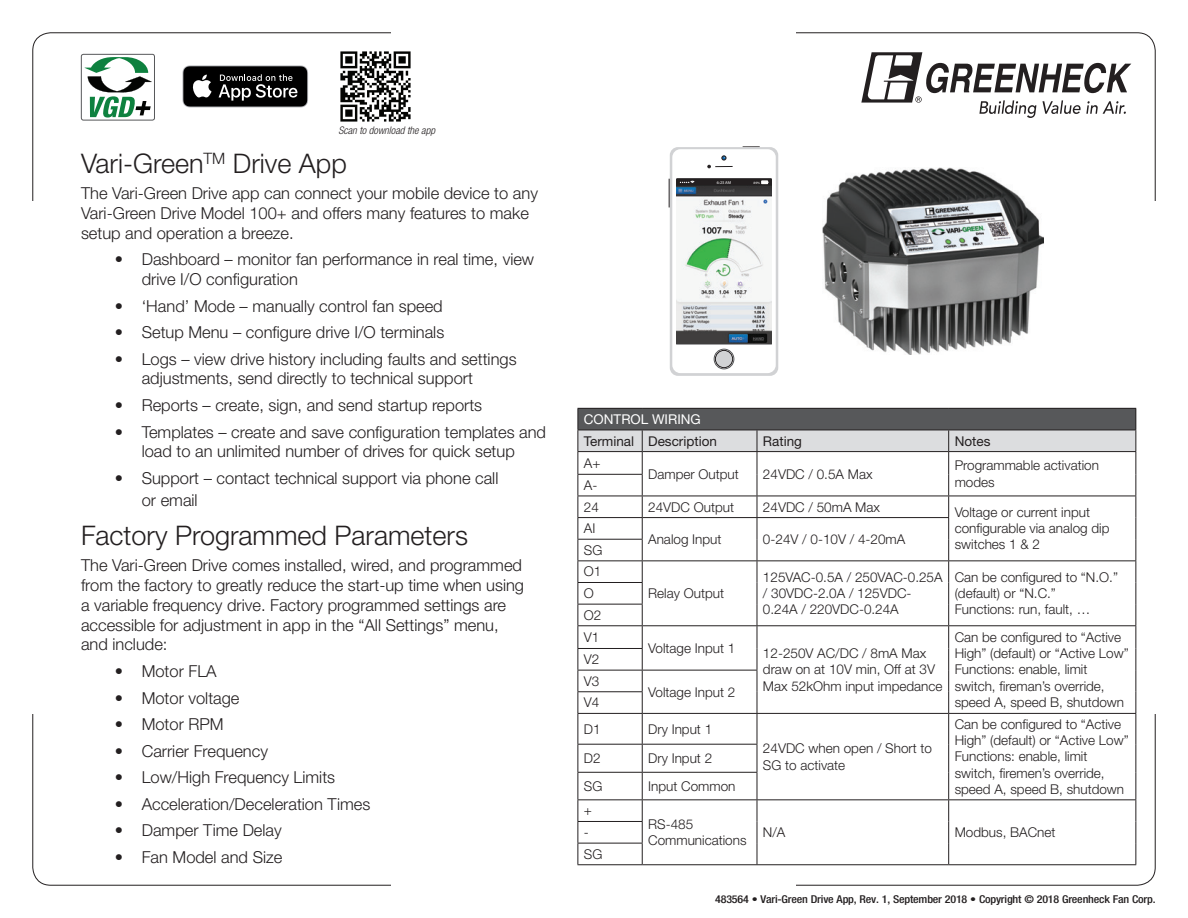
<style>
.page{position:relative;width:1188px;height:918px;background:#fff}
.page>*{position:absolute;margin:0;border:0;box-sizing:border-box;transform-origin:0 0}
.t1{font:300 27px "Helvetica Neue LT Std";color:#231f20}
.t2{font:300 16.5px/19.8px "Helvetica Neue LT Std";color:#231f20}
.t3{font:300 13.5px/16.2px "Helvetica Neue LT Std";color:#231f20}
.t4{font:13.5px "Helvetica Neue LT Std";color:#231f20}
.t5{font:13.5px "Helvetica Neue LT Std";color:#fff}
.t6{font:500 condensed 10.8px "Helvetica Neue LT Std";letter-spacing:-.015em;color:#231f20;scale:1.11 1}
.t7{font:italic 300 condensed 10.5px "Helvetica Neue LT Std";color:#231f20}
.t8{font:4.2px "Myriad Pro";color:#fff}
.t9{font:3.3px "Myriad Pro";color:#fff;scale:1.1 1}
</style>
<div class="page">
<svg style="left:861px;top:52px;width:270px;height:66px"></svg>
<hr style="left:578px;top:408px;width:64px;height:1px;background:#231f20">
<hr style="left:642px;top:408px;width:115px;height:1px;background:#231f20">
<hr style="left:757px;top:408px;width:192px;height:1px;background:#231f20">
<hr style="left:949px;top:408px;width:187px;height:1px;background:#231f20">
<svg style="left:578px;top:409px;width:558px;height:304px"></svg>
<hr style="left:578px;top:713px;width:64px;height:1px;background:#231f20">
<hr style="left:578px;top:714px;width:1px;height:30px;background:#231f20">
<hr style="left:642px;top:713px;width:115px;height:1px;background:#231f20">
<hr style="left:642px;top:714px;width:1px;height:30px;background:#231f20">
<hr style="left:757px;top:713px;width:192px;height:1px;background:#231f20">
<hr style="left:757px;top:714px;width:1px;height:30px;background:#231f20">
<hr style="left:949px;top:713px;width:187px;height:1px;background:#231f20">
<hr style="left:948px;top:714px;width:1px;height:30px;background:#231f20">
<hr style="left:1135px;top:714px;width:1px;height:30px;background:#231f20">
<hr style="left:578px;top:744px;width:64px;height:1px;background:#231f20">
<hr style="left:642px;top:744px;width:115px;height:1px;background:#231f20">
<hr style="left:578px;top:772px;width:64px;height:1px;background:#231f20">
<hr style="left:642px;top:772px;width:115px;height:1px;background:#231f20">
<hr style="left:578px;top:799px;width:64px;height:1px;background:#231f20">
<hr style="left:642px;top:799px;width:115px;height:1px;background:#231f20">
<hr style="left:757px;top:799px;width:192px;height:1px;background:#231f20">
<hr style="left:949px;top:799px;width:187px;height:1px;background:#231f20">
<svg style="left:757px;top:745px;width:1px;height:119px"></svg>
<svg style="left:948px;top:744px;width:1px;height:120px"></svg>
<svg style="left:1135px;top:744px;width:1px;height:120px"></svg>
<hr style="left:642px;top:864px;width:115px;height:1px;background:#231f20">
<hr style="left:757px;top:864px;width:192px;height:1px;background:#231f20">
<hr style="left:949px;top:864px;width:187px;height:1px;background:#231f20">
<hr style="left:578px;top:821px;width:65px;height:1px;background:#231f20">
<hr style="left:578px;top:843px;width:65px;height:1px;background:#231f20">
<svg style="left:578px;top:745px;width:1px;height:119px"></svg>
<svg style="left:642px;top:745px;width:1px;height:119px"></svg>
<hr style="left:578px;top:864px;width:64px;height:1px;background:#231f20">
<img style="left:823px;top:167px;width:221px;height:188px">
<div style="left:670px;top:147px;width:108px;height:229px;background:#d1d2d4;border-radius:8px"></div>
<div style="left:672px;top:149px;width:104px;height:224px;background:#fff;border-radius:8px"></div>
<div style="left:677px;top:179px;width:94px;height:6px;background:#231f20"></div>
<div style="left:677px;top:179px;width:94px;height:6px;border:1px solid #231f20"></div>
<svg style="left:708px;top:156px;width:25px;height:12px"></svg>
<div style="left:714px;top:349px;width:20px;height:20px;border:1px solid #57585a;border-radius:50%"></div>
<div style="left:715px;top:350px;width:18px;height:18px;background:#d1d2d4;border-radius:50%"></div>
<div style="left:715px;top:350px;width:18px;height:18px;border:1px solid #231f20;border-radius:50%"></div>
<svg style="left:680px;top:181px;width:14px;height:3px"></svg>
<svg style="left:762px;top:181px;width:7px;height:3px"></svg>
<svg style="left:669px;top:179px;width:1px;height:28px"></svg>
<img style="left:677px;top:185px;width:94px;height:159px">
<svg style="left:182px;top:65px;width:126px;height:42px;background:#333"></svg>
<svg style="left:85px;top:57px;width:67px;height:61px"></svg>
<div style="left:81px;top:54px;width:74px;height:66px;border:1px solid #57585a;border-radius:2px"></div>
<img style="left:340px;top:51px;width:71px;height:71px">
<p class="t7" style="left:338px;top:125px;width:98px">Scan to download the app</p>
<h1 class="t1" style="left:81px;top:146px;width:267px">Vari-Green<sup>TM</sup> Drive App</h1>
<p class="t2" style="left:81px;top:183px;width:458px">The Vari-Green Drive app can connect your mobile device to any<br>Vari-Green Drive Model 100+ and offers many features to make setup and operation a breeze.</p>
<p class="t2" style="left:142px;top:249px;width:394px;text-indent:-27px">• Dashboard – monitor fan performance in real time, view drive I/O configuration</p>
<p class="t2" style="left:115px;top:295px;width:330px">• ‘Hand’ Mode – manually control fan speed</p>
<p class="t2" style="left:115px;top:322px;width:331px">• Setup Menu – configure drive I/O terminals</p>
<p class="t2" style="left:142px;top:349px;width:376px;text-indent:-27px">• Logs – view drive history including faults and settings adjustments, send directly to technical support</p>
<p class="t2" style="left:115px;top:395px;width:369px">• Reports – create, sign, and send startup reports</p>
<p class="t2" style="left:115px;top:421px;width:433px;text-align:center">• Templates – create and save configuration templates and load to an unlimited number of drives for quick setup</p>
<p class="t2" style="left:142px;top:467px;width:358px;line-height:21.6px;text-indent:-27px">• Support – contact technical support via phone call or email</p>
<h1 class="t1" style="left:81px;top:519px;width:389px">Factory Programmed Parameters</h1>
<p class="t2" style="left:81px;top:555px;width:445px">The Vari-Green Drive comes installed, wired, and programmed from the factory to greatly reduce the start-up time when using a variable frequency drive. Factory programmed settings are accessible for adjustment in app in the “All Settings” menu, and include:</p>
<p class="t2" style="left:115px;top:661px;width:103px">• Motor FLA</p>
<p class="t2" style="left:115px;top:687px;width:126px">• Motor voltage</p>
<p class="t2" style="left:115px;top:714px;width:110px">• Motor RPM</p>
<p class="t2" style="left:115px;top:740px;width:155px">• Carrier Frequency</p>
<p class="t2" style="left:115px;top:767px;width:222px">• Low/High Frequency Limits</p>
<p class="t2" style="left:115px;top:794px;width:257px">• Acceleration/Deceleration Times</p>
<p class="t2" style="left:115px;top:820px;width:169px">• Damper Time Delay</p>
<p class="t2" style="left:115px;top:847px;width:169px">• Fan Model and Size</p>
<p class="t8" style="left:717px;top:180px;width:16px">6:23 AM</p>
<p class="t9" style="left:754px;top:180px;width:8px">89%</p>
<p class="t5" style="left:584px;top:411px;width:119px">CONTROL WIRING</p>
<p class="t4" style="left:584px;top:433px;width:135px">Terminal Description</p>
<p class="t4" style="left:763px;top:433px;width:41px">Rating</p>
<p class="t4" style="left:955px;top:433px;width:37px">Notes</p>
<p class="t3" style="left:584px;top:455px;width:18px">A+</p>
<p class="t3" style="left:648px;top:465px;width:92px">Damper Output</p>
<p class="t3" style="left:763px;top:465px;width:111px">24VDC / 0.5A Max</p>
<p class="t3" style="left:955px;top:457px;width:146px">Programmable activation</p>
<p class="t3" style="left:584px;top:477px;width:15px">A-</p>
<p class="t3" style="left:955px;top:474px;width:42px">modes</p>
<p class="t3" style="left:584px;top:498px;width:17px">24</p>
<p class="t3" style="left:648px;top:498px;width:87px">24VDC Output</p>
<p class="t3" style="left:763px;top:498px;width:119px">24VDC / 50mA Max</p>
<p class="t3" style="left:955px;top:504px;width:156px">Voltage or current input configurable via analog dip switches 1 &amp; 2</p>
<p class="t3" style="left:584px;top:520px;width:13px">AI</p>
<p class="t3" style="left:648px;top:531px;width:75px">Analog Input</p>
<p class="t3" style="left:763px;top:531px;width:144px">0-24V / 0-10V / 4-20mA</p>
<p class="t3" style="left:584px;top:539px;width:20px;line-height:21.6px">SG<br>O1</p>
<p class="t3" style="left:763px;top:569px;width:181px">125VAC-0.5A / 250VAC-0.25A / 30VDC-2.0A / 125VDC-<br>0.24A / 220VDC-0.24A</p>
<p class="t3" style="left:955px;top:569px;width:165px">Can be configured to “N.O.” (default) or “N.C.”<br>Functions: run, fault, …</p>
<p class="t3" style="left:584px;top:582px;width:19px;line-height:21.9px">O<br>O2<br>V1</p>
<p class="t3" style="left:648px;top:585px;width:77px">Relay Output</p>
<p class="t3" style="left:955px;top:629px;width:176px">Can be configured to “Active<br>High” (default) or “Active Low”<br>Functions: enable, limit switch, fireman’s override, speed A, speed B, shutdown</p>
<p class="t3" style="left:648px;top:640px;width:89px">Voltage Input 1</p>
<p class="t3" style="left:763px;top:645px;width:181px">12-250V AC/DC / 8mA Max draw on at 10V min, Off at 3V<br>Max 52kOhm input impedance</p>
<p class="t3" style="left:584px;top:648px;width:17px;line-height:21.6px">V2<br>V3</p>
<p class="t3" style="left:648px;top:683px;width:89px">Voltage Input 2</p>
<p class="t3" style="left:584px;top:689px;width:18px;line-height:26.2px">V4<br>D1</p>
<p class="t3" style="left:955px;top:716px;width:176px">Can be configured to “Active<br>High” (default) or “Active Low”<br>Functions: enable, limit switch, firemen’s override, speed A, speed B, shutdown</p>
<p class="t3" style="left:648px;top:720px;width:66px">Dry Input 1</p>
<p class="t3" style="left:763px;top:740px;width:171px">24VDC when open / Short to<br>SG to activate</p>
<p class="t3" style="left:584px;top:750px;width:18px">D2</p>
<p class="t3" style="left:648px;top:750px;width:66px">Dry Input 2</p>
<p class="t3" style="left:584px;top:778px;width:20px">SG</p>
<p class="t3" style="left:648px;top:778px;width:89px">Input Common</p>
<p class="t3" style="left:584px;top:802px;width:10px">+</p>
<p class="t3" style="left:648px;top:816px;width:100px">RS-485<br>Communications</p>
<p class="t3" style="left:584px;top:824px;width:6px">-</p>
<p class="t3" style="left:763px;top:824px;width:24px">N/A</p>
<p class="t3" style="left:955px;top:824px;width:102px">Modbus, BACnet</p>
<p class="t3" style="left:584px;top:846px;width:20px">SG</p>
<p class="t6" style="left:715px;top:892px;width:398px">483564 • Vari-Green Drive App, Rev. 1, September 2018 • Copyright © 2018 Greenheck Fan Corp.</p>
</div>
